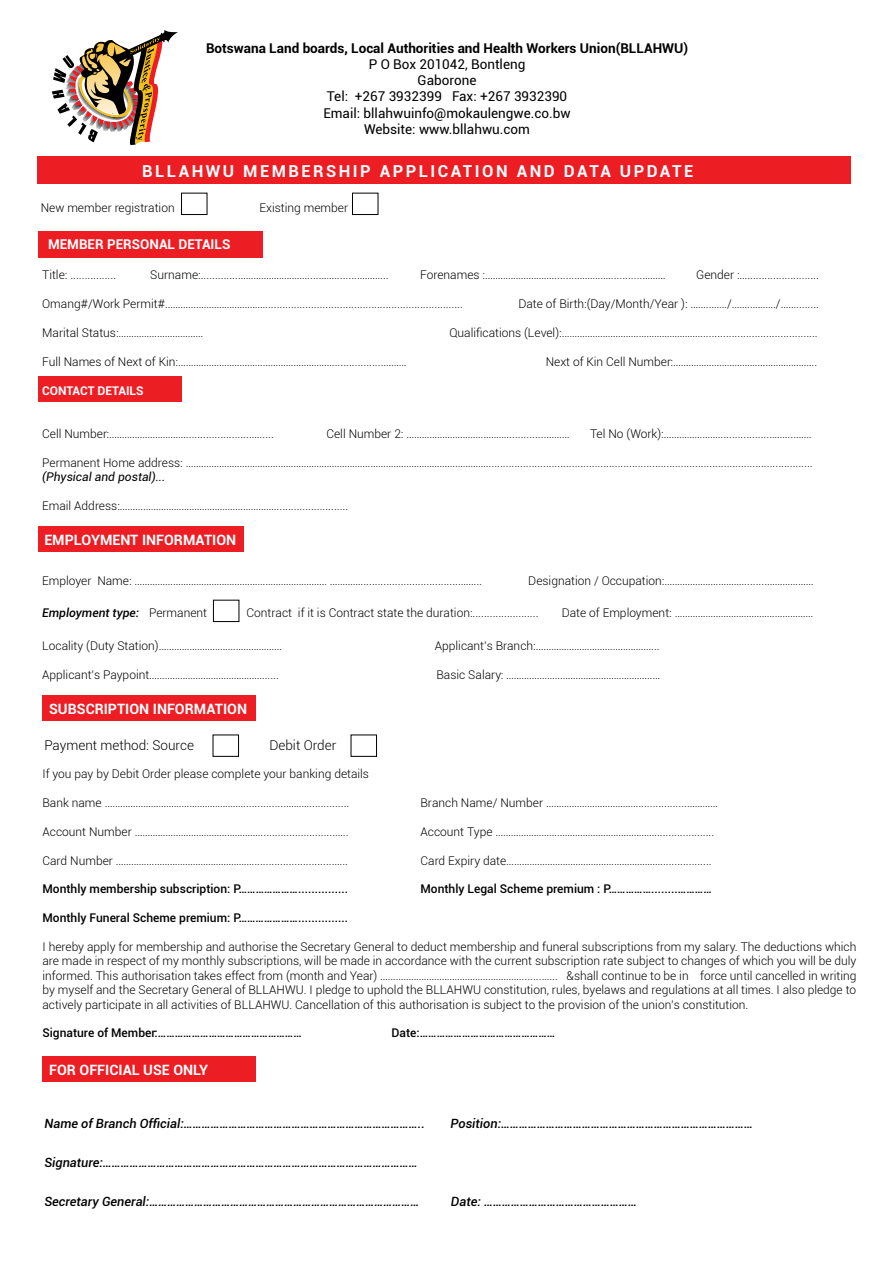
<style>
.page{position:relative;width:893px;height:1263px;background:#fff}
.page>*{position:absolute;margin:0;border:0;box-sizing:border-box;transform-origin:0 0}
.t1{font:700 16.5px "Roboto";letter-spacing:.15em;color:#fff}
.t2{font:700 14.25px "Roboto";color:#fff}
.t3{font:13.5px/16.2px "Roboto";color:#000;text-align:center}
.t4{font:700 13.5px "Roboto";color:#000}
.t5{font:300 13.5px "Roboto";color:#000}
.t6{font:700 13.5px "Roboto";color:#fff}
.t7{font:italic 500 12.75px "Roboto";color:#000}
.t8{font:300 12px/14.4px "Roboto";color:#000;text-align:justify}
.t9{font:500 12px "Roboto";color:#000}
.t10{font:italic 12px "Roboto";color:#000}
.t11{font:italic 500 12px "Roboto";color:#000}
.t12{font:700 12px "Roboto";color:#fff}
</style>
<div class="page">
<div style="left:38px;top:156px;width:813px;height:27px;background:#ed1d24"></div>
<div style="left:352px;top:193px;width:26px;height:22px;border:1px solid #000"></div>
<div style="left:181px;top:193px;width:26px;height:22px;border:1px solid #000"></div>
<div style="left:38px;top:231px;width:224px;height:26px;background:#ed1d24"></div>
<div style="left:38px;top:376px;width:143px;height:26px;background:#ed1d24"></div>
<div style="left:38px;top:526px;width:206px;height:25px;background:#ed1d24"></div>
<div style="left:42px;top:695px;width:214px;height:26px;background:#ed1d24"></div>
<div style="left:42px;top:1056px;width:214px;height:26px;background:#ed1d24"></div>
<div style="left:351px;top:734px;width:26px;height:23px;border:1px solid #000"></div>
<div style="left:213px;top:734px;width:26px;height:23px;border:1px solid #000"></div>
<div style="left:213px;top:600px;width:26px;height:22px;border:1px solid #000"></div>
<svg style="left:52px;top:30px;width:126px;height:115px"></svg>
<p class="t4" style="left:206px;top:38px;width:484px">Botswana Land boards, Local Authorities and Health Workers Union(BLLAHWU)</p>
<p class="t3" style="left:323px;top:56px;width:249px">P O Box 201042, Bontleng<br>Gaborone<br>Tel: +267 3932399 Fax: +267 3932390<br>Email: bllahwuinfo@mokaulengwe.co.bw<br>Website: www.bllahwu.com</p>
<h1 class="t1" style="left:142px;top:159px;width:552px">BLLAHWU MEMBERSHIP APPLICATION AND DATA UPDATE</h1>
<p class="t8" style="left:41px;top:200px;width:136px">New member registration</p>
<p class="t8" style="left:260px;top:200px;width:90px">Existing member</p>
<p class="t6" style="left:48px;top:235px;width:184px">MEMBER PERSONAL DETAILS</p>
<p class="t8" style="left:42px;top:267px;width:76px">Title: ................</p>
<p class="t8" style="left:150px;top:267px;width:240px">Surname:.............………………………....……........………...</p>
<p class="t8" style="left:420px;top:267px;width:247px">Forenames :………………………........…………............………</p>
<p class="t8" style="left:696px;top:267px;width:124px">Gender :….........................</p>
<p class="t8" style="left:42px;top:296px;width:422px">Omang#/Work Permit#………………………………….....................................................................</p>
<p class="t8" style="left:518px;top:296px;width:302px">Date of Birth:(Day/Month/Year ): ……..……/…….………./……........</p>
<p class="t8" style="left:42px;top:325px;width:162px">Marital Status:……………………………</p>
<p class="t8" style="left:449px;top:325px;width:370px">Qualifications (Level):……………………………………………….........................................</p>
<p class="t8" style="left:42px;top:354px;width:366px">Full Names of Next of Kin:……………………………………………………..................………</p>
<p class="t8" style="left:546px;top:354px;width:273px">Next of Kin Cell Number:………………………………………………..</p>
<p class="t12" style="left:42px;top:382px;width:103px">CONTACT DETAILS</p>
<p class="t8" style="left:42px;top:426px;width:233px">Cell Number:…………………………......................…......</p>
<p class="t8" style="left:326px;top:426px;width:245px">Cell Number 2: …………………………………..............………</p>
<p class="t8" style="left:590px;top:426px;width:223px">Tel No (Work):…………………..................……....……</p>
<p class="t8" style="left:42px;top:455px;width:772px">Permanent Home address: ………………………………………………………………………………………………………..................................................................................................................</p>
<p class="t10" style="left:42px;top:468px;width:125px">(Physical and postal)...</p>
<p class="t8" style="left:42px;top:498px;width:308px">Email Address:……………………………………………………..........................</p>
<p class="t2" style="left:44px;top:529px;width:193px">EMPLOYMENT INFORMATION</p>
<p class="t8" style="left:42px;top:573px;width:441px">Employer Name: ………………………………………………………………… …………...................................……..</p>
<p class="t8" style="left:528px;top:573px;width:287px">Designation / Occupation:………………………….........………………</p>
<p class="t8" style="left:149px;top:605px;width:60px">Permanent</p>
<p class="t8" style="left:247px;top:605px;width:293px">Contract if it is Contract state the duration:.......................</p>
<p class="t8" style="left:562px;top:605px;width:253px">Date of Employment: ………………………………………………</p>
<p class="t11" style="left:42px;top:604px;width:98px">Employment type:</p>
<p class="t8" style="left:42px;top:638px;width:241px">Locality (Duty Station)…………………………………………</p>
<p class="t8" style="left:435px;top:638px;width:226px">Applicant’s Branch:………………………………………...</p>
<p class="t8" style="left:42px;top:667px;width:238px">Applicant’s Paypoint……………………………………….....</p>
<p class="t8" style="left:436px;top:667px;width:225px">Basic Salary: ……………………………………………………</p>
<p class="t2" style="left:49px;top:699px;width:199px">SUBSCRIPTION INFORMATION</p>
<p class="t5" style="left:44px;top:736px;width:151px">Payment method: Source</p>
<p class="t5" style="left:269px;top:736px;width:68px">Debit Order</p>
<p class="t8" style="left:42px;top:766px;width:328px">If you pay by Debit Order please complete your banking details</p>
<p class="t8" style="left:42px;top:795px;width:308px">Bank name ………………………………………………...............………..............</p>
<p class="t8" style="left:420px;top:795px;width:299px">Branch Name/ Number ……………………………….................…………</p>
<p class="t8" style="left:42px;top:824px;width:308px">Account Number …………………………………………...........................…..</p>
<p class="t8" style="left:420px;top:824px;width:295px">Account Type ………………………………………………………....................</p>
<p class="t8" style="left:42px;top:853px;width:307px">Card Number ………………………………………………............................…..</p>
<p class="t8" style="left:420px;top:853px;width:293px">Card Expiry date……………………………………………………..................</p>
<p class="t9" style="left:42px;top:881px;width:307px">Monthly membership subscription: P…………………...............</p>
<p class="t9" style="left:420px;top:881px;width:293px">Monthly Legal Scheme premium : P……………........…………</p>
<p class="t9" style="left:42px;top:909px;width:307px">Monthly Funeral Scheme premium: P…………………...............</p>
<p class="t8" style="left:42px;top:939px;width:815px">I hereby apply for membership and authorise the Secretary General to deduct membership and funeral subscriptions from my salary. The deductions which are made in respect of my monthly subscriptions, will be made in accordance with the current subscription rate subject to changes of which you will be duly informed. This authorisation takes effect from (month and Year) ………………………………………………........…... &amp;shall continue to be in force until cancelled in writing by myself and the Secretary General of BLLAHWU. I pledge to uphold the BLLAHWU constitution, rules, byelaws and regulations at all times. I also pledge to actively participate in all activities of BLLAHWU. Cancellation of this authorisation is subject to the provision of the union’s constitution.</p>
<p class="t9" style="left:42px;top:1025px;width:261px">Signature of Member:……………………………………………</p>
<p class="t9" style="left:392px;top:1025px;width:165px">Date:…………………………………………</p>
<p class="t2" style="left:49px;top:1060px;width:161px">FOR OFFICIAL USE ONLY</p>
<p class="t7" style="left:44px;top:1115px;width:382px">Name of Branch Official:……………………………………………………………………..</p>
<p class="t7" style="left:450px;top:1115px;width:304px">Position:…………………………………………………………………………</p>
<p class="t7" style="left:44px;top:1154px;width:375px">Signature:……………………………………………………………………………………………</p>
<p class="t7" style="left:44px;top:1193px;width:376px">Secretary General:………………………………………………………………………………</p>
<p class="t7" style="left:451px;top:1193px;width:188px">Date: ……………………………………………</p>
</div>
